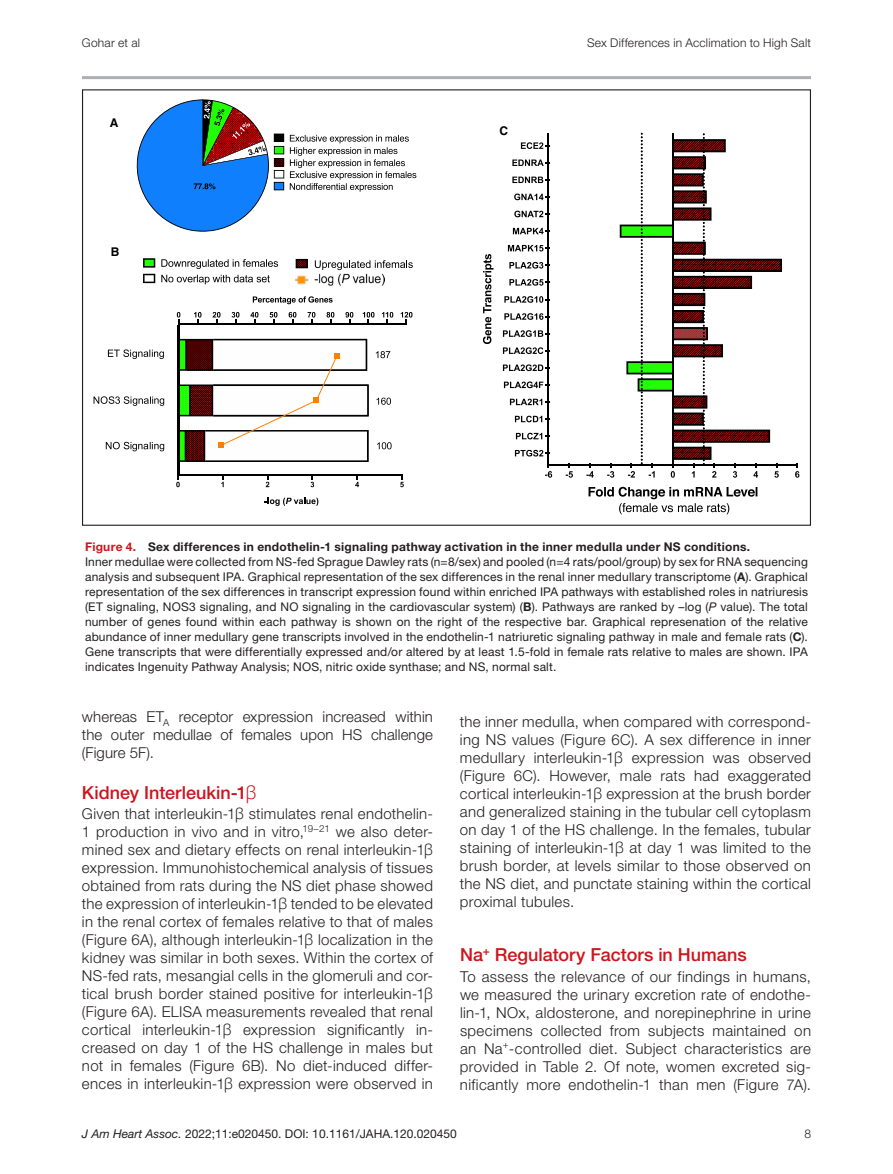
<style>
.page{position:relative;width:893px;height:1174px;background:#fff}
.page>*{position:absolute;margin:0;border:0;box-sizing:border-box;transform-origin:0 0}
.t1{font:500 18px "Helvetica Neue LT Std";color:#cd151d}
.t2{font:300 15px/18px "Helvetica Neue LT Std";letter-spacing:.02em;color:#231f20;text-align:justify}
.t3{font:12px/15px "Helvetica Neue LT Std";letter-spacing:.01em;color:#231f20}
.t4{font:300 12px "Helvetica Neue LT Std";letter-spacing:.015em;color:#231f20}
.t5{font:700 12px "Helvetica";color:#000}
.s1{font-weight:700;color:#cd151d}
.s2{font-weight:700}
.s3{font-style:italic}
.s4{font-family:"Noto Sans";font-weight:300}
.s5{font-family:"Noto Sans"}
</style>
<div class="page">
<hr style="left:179px;top:324px;width:227px;height:1px;background:#000">
<svg style="left:177px;top:312px;width:3px;height:12px"></svg>
<svg style="left:194px;top:312px;width:8px;height:12px"></svg>
<svg style="left:213px;top:312px;width:8px;height:12px"></svg>
<svg style="left:232px;top:312px;width:7px;height:12px"></svg>
<svg style="left:250px;top:312px;width:8px;height:12px"></svg>
<svg style="left:270px;top:312px;width:7px;height:12px"></svg>
<svg style="left:289px;top:312px;width:7px;height:12px"></svg>
<svg style="left:308px;top:312px;width:7px;height:12px"></svg>
<svg style="left:327px;top:312px;width:7px;height:12px"></svg>
<svg style="left:345px;top:312px;width:8px;height:12px"></svg>
<svg style="left:363px;top:312px;width:11px;height:12px"></svg>
<svg style="left:382px;top:312px;width:11px;height:12px"></svg>
<svg style="left:401px;top:312px;width:11px;height:13px"></svg>
<hr style="left:178px;top:324px;width:1px;height:152px;background:#000">
<svg style="left:253px;top:296px;width:80px;height:8px"></svg>
<svg style="left:161px;top:259px;width:117px;height:10px"></svg>
<svg style="left:143px;top:258px;width:12px;height:10px"></svg>
<svg style="left:296px;top:259px;width:12px;height:9px"></svg>
<svg style="left:161px;top:275px;width:109px;height:9px"></svg>
<svg style="left:143px;top:274px;width:12px;height:9px"></svg>
<svg style="left:376px;top:351px;width:14px;height:7px"></svg>
<svg style="left:376px;top:397px;width:15px;height:8px"></svg>
<svg style="left:377px;top:442px;width:15px;height:7px"></svg>
<hr style="left:178px;top:474px;width:224px;height:2px;background:#000">
<svg style="left:176px;top:475px;width:4px;height:12px"></svg>
<svg style="left:221px;top:476px;width:3px;height:11px"></svg>
<svg style="left:266px;top:476px;width:3px;height:11px"></svg>
<svg style="left:311px;top:476px;width:3px;height:11px"></svg>
<svg style="left:355px;top:476px;width:4px;height:11px"></svg>
<svg style="left:400px;top:474px;width:4px;height:13px"></svg>
<hr style="left:177px;top:326px;width:2px;height:149px;background:#000">
<svg style="left:179px;top:339px;width:190px;height:123px"></svg>
<svg style="left:108px;top:349px;width:56px;height:10px"></svg>
<svg style="left:94px;top:396px;width:70px;height:10px"></svg>
<svg style="left:106px;top:442px;width:58px;height:9px"></svg>
<svg style="left:290px;top:135px;width:126px;height:57px"></svg>
<svg style="left:136px;top:99px;width:148px;height:133px"></svg>
<hr style="left:548px;top:464px;width:249px;height:1px;background:#000">
<svg style="left:545px;top:464px;width:7px;height:13px"></svg>
<svg style="left:566px;top:465px;width:7px;height:12px"></svg>
<svg style="left:586px;top:465px;width:8px;height:12px"></svg>
<svg style="left:607px;top:465px;width:7px;height:12px"></svg>
<svg style="left:795px;top:464px;width:4px;height:14px"></svg>
<hr style="left:548px;top:133px;width:1px;height:331px;background:#000">
<svg style="left:515px;top:450px;width:33px;height:6px"></svg>
<svg style="left:516px;top:433px;width:32px;height:6px"></svg>
<svg style="left:515px;top:416px;width:33px;height:6px"></svg>
<svg style="left:510px;top:399px;width:38px;height:6px"></svg>
<svg style="left:504px;top:381px;width:44px;height:7px"></svg>
<svg style="left:503px;top:364px;width:45px;height:7px"></svg>
<svg style="left:503px;top:347px;width:45px;height:7px"></svg>
<svg style="left:503px;top:330px;width:45px;height:7px"></svg>
<svg style="left:504px;top:313px;width:44px;height:7px"></svg>
<svg style="left:504px;top:296px;width:44px;height:7px"></svg>
<svg style="left:509px;top:279px;width:39px;height:7px"></svg>
<svg style="left:509px;top:262px;width:39px;height:6px"></svg>
<svg style="left:508px;top:245px;width:40px;height:6px"></svg>
<svg style="left:513px;top:228px;width:35px;height:6px"></svg>
<svg style="left:514px;top:211px;width:34px;height:6px"></svg>
<svg style="left:514px;top:194px;width:34px;height:6px"></svg>
<svg style="left:512px;top:177px;width:36px;height:6px"></svg>
<svg style="left:512px;top:159px;width:36px;height:7px"></svg>
<svg style="left:521px;top:142px;width:27px;height:7px"></svg>
<svg style="left:588px;top:487px;width:169px;height:27px"></svg>
<svg style="left:483px;top:254px;width:10px;height:90px"></svg>
<svg style="left:620px;top:133px;width:162px;height:345px"></svg>
<svg style="left:315px;top:260px;width:98px;height:10px"></svg>
<img style="left:295px;top:273px;width:90px;height:13px">
<svg style="left:265px;top:497px;width:53px;height:9px"></svg>
<hr style="left:82px;top:76px;width:729px;height:3px;background:#aeafb3">
<p class="t4" style="left:82px;top:35px;width:60px">Gohar et al</p>
<p class="t4" style="left:587px;top:35px;width:225px">Sex Differences in Acclimation to High Salt</p>
<p class="t5" style="left:110px;top:115px;width:10px">A</p>
<p class="t5" style="left:111px;top:244px;width:10px">B</p>
<p class="t5" style="left:499px;top:123px;width:10px">C</p>
<p class="t3" style="left:85px;top:538px;width:724px"><span class="s1">Figure 4.</span> <span class="s2">Sex differences in endothelin-1 signaling pathway activation in the inner medulla under NS conditions.<br></span>Inner medullae were collected from NS-fed Sprague Dawley rats (n=8/sex) and pooled (n=4 rats/pool/group) by sex for RNA sequencing analysis and subsequent IPA. Graphical representation of the sex differences in the renal inner medullary transcriptome (<span class="s2">A</span>). Graphical representation of the sex differences in transcript expression found within enriched IPA pathways with established roles in natriuresis (ET signaling, NOS3 signaling, and NO signaling in the cardiovascular system) (<span class="s2">B</span>). Pathways are ranked by –log (<span class="s3">P</span> value). The total number of genes found within each pathway is shown on the right of the respective bar. Graphical represenation of the relative abundance of inner medullary gene transcripts involved in the endothelin-1 natriuretic signaling pathway in male and female rats (<span class="s2">C</span>).<br>Gene transcripts that were differentially expressed and/or altered by at least 1.5-fold in female rats relative to males are shown. IPA indicates Ingenuity Pathway Analysis; NOS, nitric oxide synthase; and NS, normal salt.</p>
<p class="t2" style="left:82px;top:707px;width:353px">whereas ET<sub>A</sub> receptor expression increased within the outer medullae of females upon HS challenge (Figure 5F).</p>
<p class="t1" style="left:82px;top:782px;width:176px">Kidney Interleukin-1<span class="s4">β</span></p>
<p class="t2" style="left:82px;top:804px;width:353px">Given that interleukin-1<span class="s5">β</span> stimulates renal endothelin-1 production in vivo and in vitro,<sup>19–21</sup> we also deter&shy;mined sex and dietary effects on renal interleukin-1<span class="s5">β </span>expression. Immunohistochemical analysis of tissues obtained from rats during the NS diet phase showed the expression of interleukin-1<span class="s5">β</span> tended to be elevated in the renal cortex of females relative to that of males (Figure 6A), although interleukin-1<span class="s5">β</span> localization in the kidney was similar in both sexes. Within the cortex of NS-fed rats, mesangial cells in the glomeruli and cor&shy;tical brush border stained positive for interleukin-1<span class="s5">β </span>(Figure 6A). ELISA measurements revealed that renal cortical interleukin-1<span class="s5">β</span> expression significantly in&shy;creased on day 1 of the HS challenge in males but not in females (Figure 6B). No diet-induced differ&shy;ences in interleukin-1<span class="s5">β</span> expression were observed in</p>
<p class="t2" style="left:460px;top:712px;width:353px">the inner medulla, when compared with correspond&shy;ing NS values (Figure 6C). A sex difference in inner medullary interleukin-1<span class="s5">β</span> expression was observed (Figure 6C). However, male rats had exaggerated cortical interleukin-1<span class="s5">β</span> expression at the brush border and generalized staining in the tubular cell cytoplasm on day 1 of the HS challenge. In the females, tubular staining of interleukin-1<span class="s5">β</span> at day 1 was limited to the brush border, at levels similar to those observed on the NS diet, and punctate staining within the cortical proximal tubules.</p>
<p class="t1" style="left:460px;top:944px;width:288px">Na<sup>+</sup> Regulatory Factors in Humans</p>
<p class="t2" style="left:460px;top:967px;width:353px">To assess the relevance of our findings in humans, we measured the urinary excretion rate of endothe&shy;lin-1, NOx, aldosterone, and norepinephrine in urine specimens collected from subjects maintained on an Na<sup>+</sup>-controlled diet. Subject characteristics are provided in Table 2. Of note, women excreted sig&shy;nificantly more endothelin-1 than men (Figure 7A).</p>
<p class="t3" style="left:82px;top:1126px;width:376px"><span class="s3">J Am Heart Assoc.</span> 2022;11:e020450. DOI: 10.1161/JAHA.120.020450</p>
<p class="t4" style="left:804px;top:1126px;width:8px">8</p>
</div>
